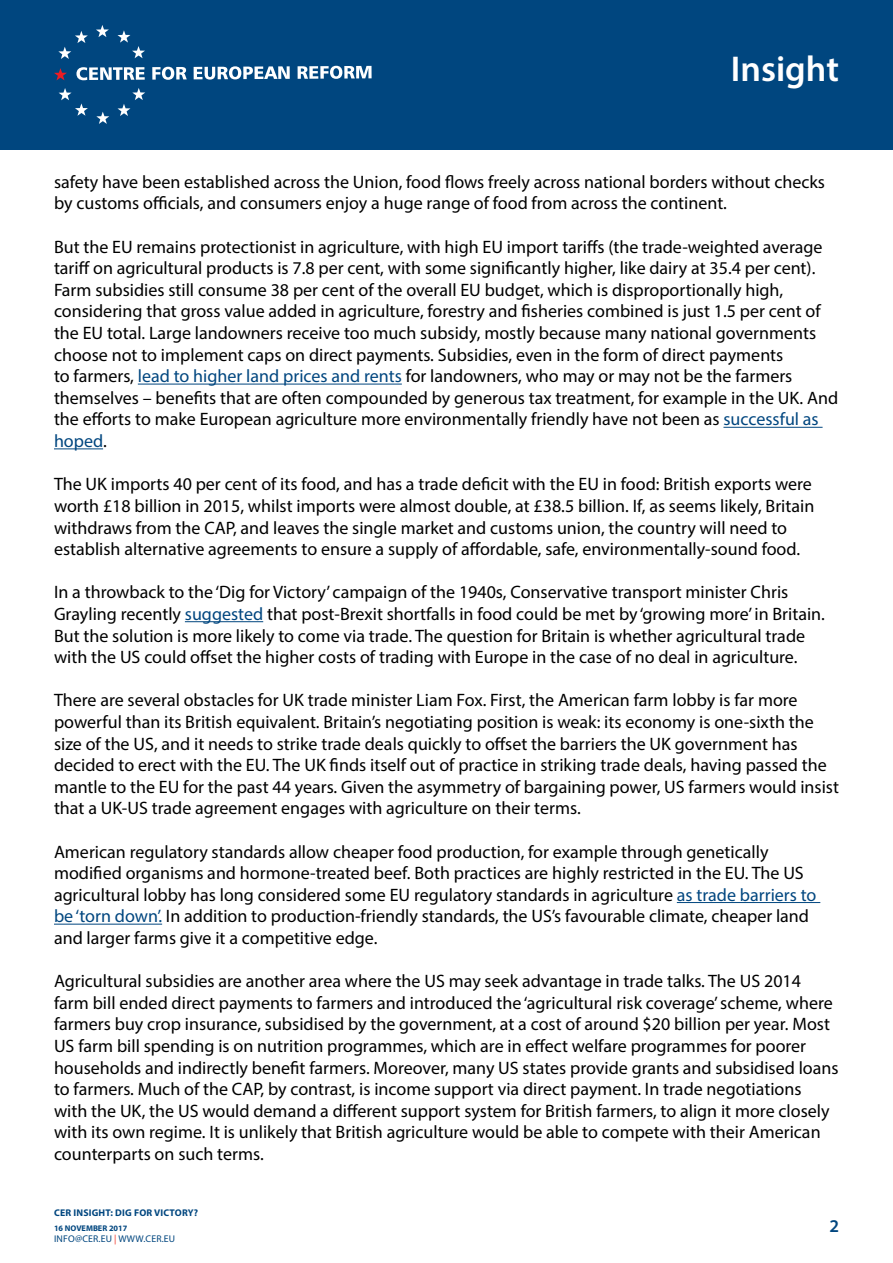
<style>
.page{position:relative;width:893px;height:1263px;background:#fff}
.page>*{position:absolute;margin:0;border:0;box-sizing:border-box;transform-origin:0 0}
.t1{font:600 36px "Myriad Pro";color:#fff}
.t2{font:18px/21.6px "Myriad Pro";color:#000}
.t3{font:600 18px "Myriad Pro";color:#00467f}
.t4{font:700 9.75px "Myriad Pro";letter-spacing:.02em;color:#00467f}
.t5{font:9.75px "Myriad Pro";letter-spacing:.02em;color:#00467f}
.t6{font:700 8.25px "Myriad Pro";color:#00467f}
.s1{color:#00467f}
.s2{color:#ee3124}
</style>
<div class="page">
<div style="left:0;top:0;width:893px;height:150px;background:#00467f"></div>
<hr style="left:138px;top:384px;width:264px;height:1px;background:#00467f">
<hr style="left:723px;top:427px;width:100px;height:1px;background:#00467f">
<hr style="left:54px;top:448px;width:49px;height:1px;background:#00467f">
<hr style="left:185px;top:621px;width:78px;height:1px;background:#00467f">
<hr style="left:677px;top:902px;width:143px;height:1px;background:#00467f">
<hr style="left:54px;top:924px;width:108px;height:1px;background:#00467f">
<svg style="left:96px;top:25px;width:13px;height:12px"></svg>
<svg style="left:118px;top:30px;width:27px;height:28px"></svg>
<svg style="left:118px;top:88px;width:27px;height:28px"></svg>
<svg style="left:96px;top:112px;width:13px;height:12px"></svg>
<svg style="left:59px;top:88px;width:29px;height:28px"></svg>
<svg style="left:58px;top:31px;width:30px;height:28px"></svg>
<svg style="left:54px;top:68px;width:13px;height:12px"></svg>
<svg style="left:76px;top:67px;width:69px;height:13px"></svg>
<svg style="left:152px;top:67px;width:35px;height:13px"></svg>
<svg style="left:194px;top:66px;width:96px;height:14px"></svg>
<svg style="left:298px;top:66px;width:74px;height:13px"></svg>
<h1 class="t1" style="left:731px;top:46px;width:110px">Insight</h1>
<p class="t2" style="left:54px;top:171px;width:773px">safety have been established across the Union, food flows freely across national borders without checks by customs officials, and consumers enjoy a huge range of food from across the continent.</p>
<p class="t2" style="left:54px;top:236px;width:786px">But the EU remains protectionist in agriculture, with high EU import tariffs (the trade-weighted average tariff on agricultural products is 7.8 per cent, with some significantly higher, like dairy at 35.4 per cent).<br>Farm subsidies still consume 38 per cent of the overall EU budget, which is disproportionally high, considering that gross value added in agriculture, forestry and fisheries combined is just 1.5 per cent of the EU total. Large landowners receive too much subsidy, mostly because many national governments choose not to implement caps on direct payments. Subsidies, even in the form of direct payments<br>to farmers, <span class="s1">lead to higher land prices and rents</span> for landowners, who may or may not be the farmers themselves – benefits that are often compounded by generous tax treatment, for example in the UK. And the efforts to make European agriculture more environmentally friendly have not been as <span class="s1">successful as hoped</span>.</p>
<p class="t2" style="left:54px;top:473px;width:762px">The UK imports 40 per cent of its food, and has a trade deficit with the EU in food: British exports were worth £18 billion in 2015, whilst imports were almost double, at £38.5 billion. If, as seems likely, Britain withdraws from the CAP, and leaves the single market and customs union, the country will need to establish alternative agreements to ensure a supply of affordable, safe, environmentally-sound food.</p>
<p class="t2" style="left:54px;top:581px;width:772px">In a throwback to the ‘Dig for Victory’ campaign of the 1940s, Conservative transport minister Chris Grayling recently <span class="s1">suggested</span> that post-Brexit shortfalls in food could be met by ‘growing more’ in Britain.<br>But the solution is more likely to come via trade. The question for Britain is whether agricultural trade with the US could offset the higher costs of trading with Europe in the case of no deal in agriculture.</p>
<p class="t2" style="left:54px;top:689px;width:786px">There are several obstacles for UK trade minister Liam Fox. First, the American farm lobby is far more powerful than its British equivalent. Britain’s negotiating position is weak: its economy is one-sixth the size of the US, and it needs to strike trade deals quickly to offset the barriers the UK government has decided to erect with the EU. The UK finds itself out of practice in striking trade deals, having passed the mantle to the EU for the past 44 years. Given the asymmetry of bargaining power, US farmers would insist that a UK-US trade agreement engages with agriculture on their terms.</p>
<p class="t2" style="left:54px;top:840px;width:764px">American regulatory standards allow cheaper food production, for example through genetically modified organisms and hormone-treated beef. Both practices are highly restricted in the EU. The US agricultural lobby has long considered some EU regulatory standards in agriculture <span class="s1">as trade barriers to be ‘torn down’.</span> In addition to production-friendly standards, the US’s favourable climate, cheaper land and larger farms give it a competitive edge.</p>
<p class="t2" style="left:54px;top:970px;width:786px">Agricultural subsidies are another area where the US may seek advantage in trade talks. The US 2014 farm bill ended direct payments to farmers and introduced the ‘agricultural risk coverage’ scheme, where farmers buy crop insurance, subsidised by the government, at a cost of around $20 billion per year. Most US farm bill spending is on nutrition programmes, which are in effect welfare programmes for poorer households and indirectly benefit farmers. Moreover, many US states provide grants and subsidised loans to farmers. Much of the CAP, by contrast, is income support via direct payment. In trade negotiations with the UK, the US would demand a different support system for British farmers, to align it more closely with its own regime. It is unlikely that British agriculture would be able to compete with their American counterparts on such terms.</p>
<p class="t4" style="left:54px;top:1207px;width:146px">CER INSIGHT: DIG FOR VICTORY?</p>
<p class="t6" style="left:54px;top:1223px;width:75px">16 NOVEMBER 2017</p>
<p class="t5" style="left:54px;top:1233px;width:6px">info</p>
<p class="t5" style="left:75px;top:1233px;width:102px">@cer.EU <span class="s2">|</span> WWW.CER.EU</p>
<p class="t3" style="left:829px;top:1215px;width:11px">2</p>
</div>
